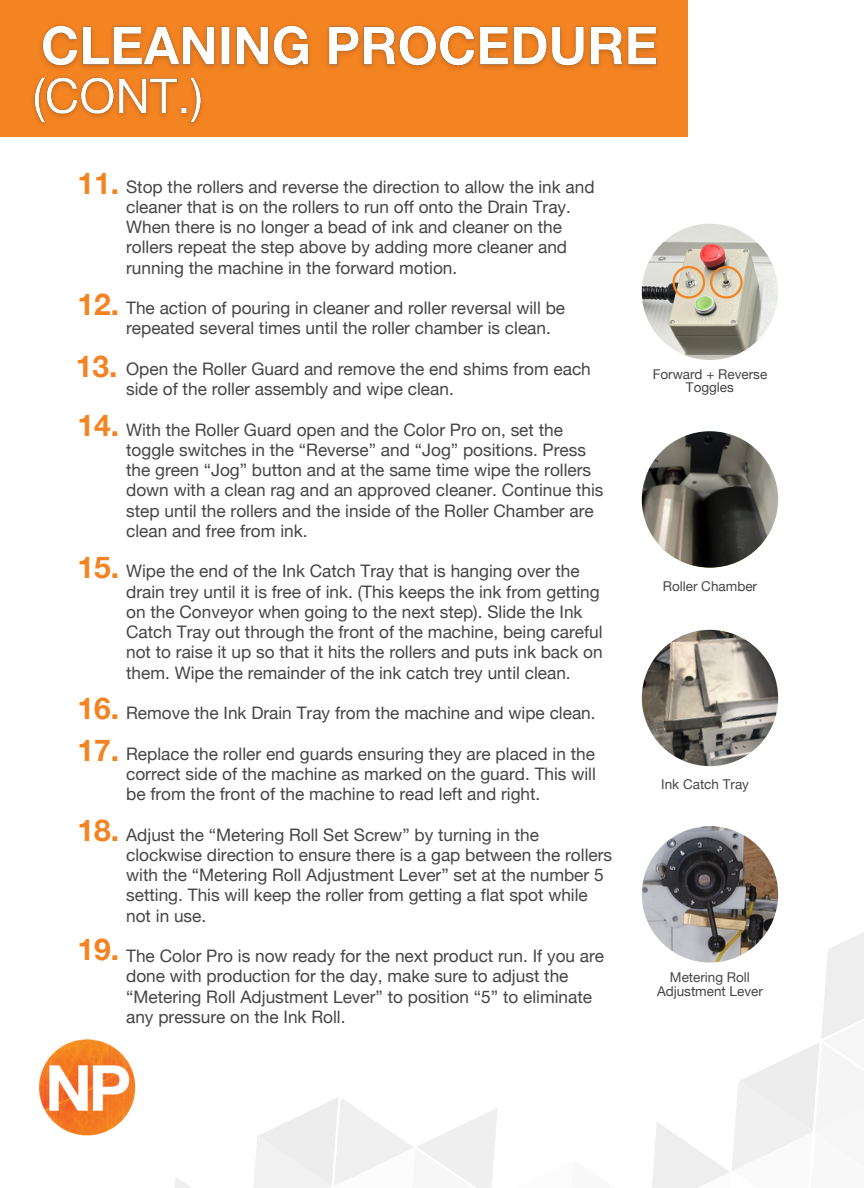
<style>
.page{position:relative;width:864px;height:1188px;background:#fff}
.page>*{position:absolute;margin:0;border:0;box-sizing:border-box;transform-origin:0 0}
.t1{font:700 30px "Helvetica Neue";color:#f48322}
.t2{font:17.25px/20.2px "Helvetica Neue";color:#454545}
.t3{font:13.5px/13.5px "Helvetica Neue";color:#454545;text-align:center}
</style>
<div class="page">
<svg style="left:175px;top:904px;width:689px;height:284px"></svg>
<div style="left:0;top:0;width:687px;height:137px;background:#f48322"></div>
<img style="left:33px;top:77px;width:170px;height:48px">
<img style="left:41px;top:25px;width:617px;height:44px">
<img style="left:642px;top:224px;width:136px;height:136px;border-radius:50%">
<img style="left:38px;top:1039px;width:98px;height:97px">
<img style="left:642px;top:431px;width:136px;height:137px;border-radius:50%">
<img style="left:642px;top:630px;width:136px;height:136px;border-radius:50%">
<img style="left:642px;top:826px;width:136px;height:137px;border-radius:50%">
<svg style="left:673px;top:266px;width:70px;height:33px;background:#d2ba99"></svg>
<p class="t1" style="left:78px;top:165px;width:43px">11.</p>
<h3 class="t1" style="left:78px;top:286px;width:43px">12.</h3>
<p class="t1" style="left:76px;top:348px;width:43px">13.</p>
<h3 class="t1" style="left:78px;top:407px;width:43px">14.</h3>
<p class="t1" style="left:78px;top:549px;width:43px">15.</p>
<h3 class="t1" style="left:78px;top:690px;width:43px">16.</h3>
<p class="t1" style="left:78px;top:731px;width:43px">17.</p>
<p class="t1" style="left:78px;top:812px;width:43px">18.</p>
<h3 class="t1" style="left:78px;top:931px;width:43px">19.</h3>
<h3 class="t2" style="left:126px;top:176px;width:470px">Stop the rollers and reverse the direction to allow the ink and cleaner that is on the rollers to run off onto the Drain Tray.<br>When there is no longer a bead of ink and cleaner on the rollers repeat the step above by adding more cleaner and running the machine in the forward motion.</h3>
<h4 class="t2" style="left:126px;top:298px;width:441px">The action of pouring in cleaner and roller reversal will be repeated several times until the roller chamber is clean.</h4>
<h4 class="t2" style="left:126px;top:358px;width:466px">Open the Roller Guard and remove the end shims from each side of the roller assembly and wipe clean.</h4>
<h4 class="t2" style="left:126px;top:419px;width:479px">With the Roller Guard open and the Color Pro on, set the toggle switches in the “Reverse” and “Jog” positions. Press the green “Jog” button and at the same time wipe the rollers down with a clean rag and an approved cleaner. Continue this step until the rollers and the inside of the Roller Chamber are clean and free from ink.</h4>
<h4 class="t2" style="left:126px;top:561px;width:478px">Wipe the end of the Ink Catch Tray that is hanging over the drain trey until it is free of ink. (This keeps the ink from getting on the Conveyor when going to the next step). Slide the Ink Catch Tray out through the front of the machine, being careful not to raise it up so that it hits the rollers and puts ink back on them. Wipe the remainder of the ink catch trey until clean.</h4>
<h4 class="t2" style="left:126px;top:703px;width:471px">Remove the Ink Drain Tray from the machine and wipe clean.</h4>
<h4 class="t2" style="left:126px;top:743px;width:471px;text-align:justify">Replace the roller end guards ensuring they are placed in the correct side of the machine as marked on the guard. This will be from the front of the machine to read left and right.</h4>
<h4 class="t2" style="left:126px;top:824px;width:488px">Adjust the “Metering Roll Set Screw” by turning in the clockwise direction to ensure there is a gap between the rollers with the “Metering Roll Adjustment Lever” set at the number 5 setting. This will keep the roller from getting a flat spot while not in use.</h4>
<h4 class="t2" style="left:126px;top:946px;width:480px">The Color Pro is now ready for the next product run. If you are done with production for the day, make sure to adjust the “Metering Roll Adjustment Lever” to position “5” to eliminate any pressure on the Ink Roll.</h4>
<h3 class="t3" style="left:653px;top:367px;width:116px">Forward + Reverse<br>Toggles</h3>
<p class="t3" style="left:663px;top:579px;width:96px">Roller Chamber</p>
<p class="t3" style="left:661px;top:778px;width:89px">Ink Catch Tray</p>
<p class="t3" style="left:657px;top:971px;width:107px">Metering Roll<br>Adjustment Lever</p>
</div>
